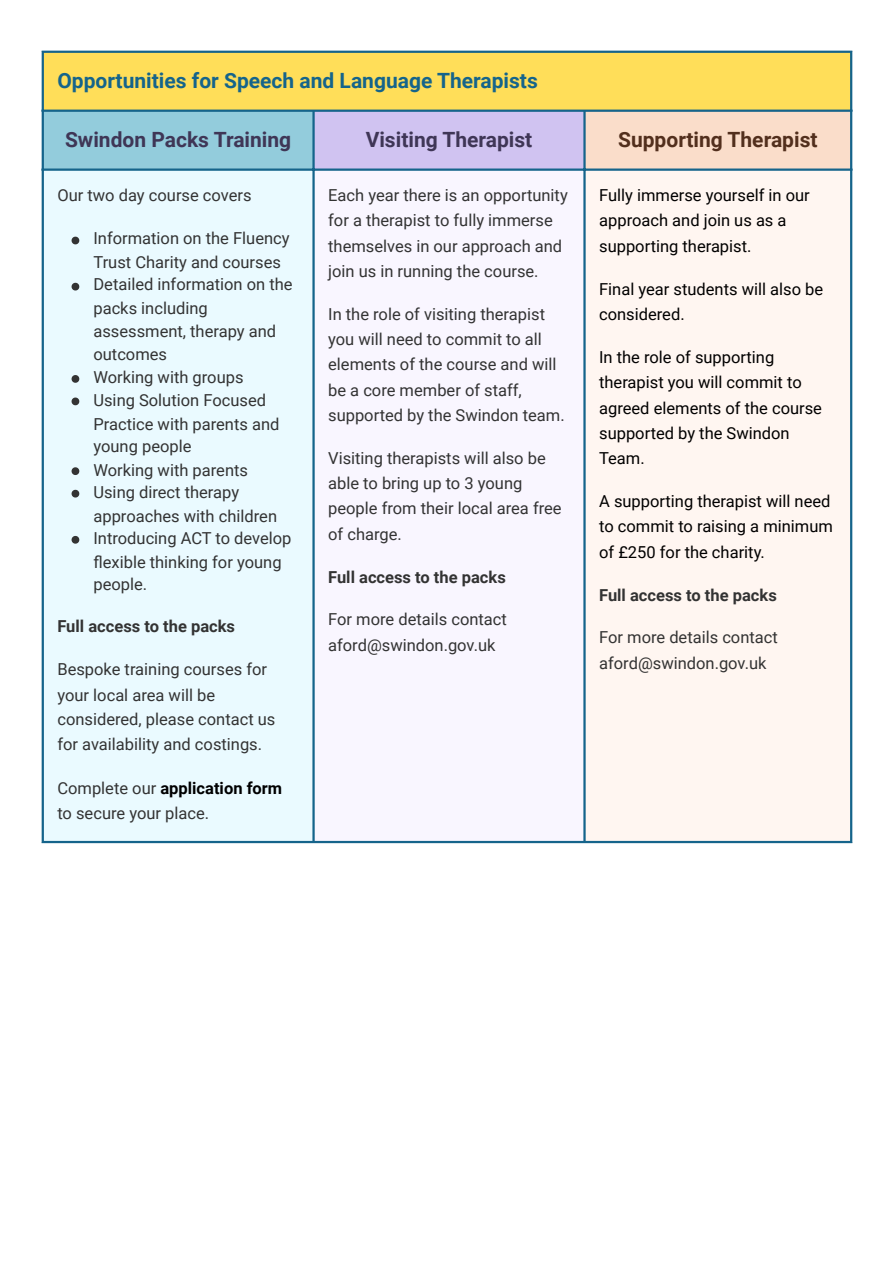
<style>
.page{position:relative;width:894px;height:1263px;background:#fff}
.page>*{position:absolute;margin:0;border:0;box-sizing:border-box;transform-origin:0 0}
.t1{font:700 21px "Roboto";color:#15648b}
.t2{font:700 21px "Roboto";color:#3f3656}
.t3{font:700 21px "Roboto";color:#522f1d}
.t4{font:16.5px/25.2px "Roboto";color:#333}
.t5{font:16.5px/25.3px "Roboto";color:#000}
.t6{font:700 16.5px "Roboto";color:#333}
.s1{font-weight:700;color:#000}
</style>
<div class="page">
<div style="left:42px;top:51px;width:809px;height:60px;background:#ffde59"></div>
<div style="left:42px;top:110px;width:272px;height:60px;background:#93ccdc"></div>
<div style="left:313px;top:110px;width:271px;height:60px;background:#d0c3f1"></div>
<div style="left:584px;top:110px;width:267px;height:60px;background:#faddca"></div>
<div style="left:42px;top:169px;width:272px;height:673px;background:#eafaff"></div>
<div style="left:313px;top:169px;width:271px;height:673px;background:#f9f6ff"></div>
<div style="left:584px;top:169px;width:267px;height:673px;background:linear-gradient(to right,#fff6f1,#fff6f1)"></div>
<svg style="left:72px;top:237px;width:7px;height:7px"></svg>
<svg style="left:72px;top:283px;width:7px;height:7px"></svg>
<svg style="left:72px;top:375px;width:7px;height:8px"></svg>
<svg style="left:72px;top:398px;width:7px;height:7px"></svg>
<svg style="left:72px;top:467px;width:7px;height:8px"></svg>
<svg style="left:72px;top:490px;width:7px;height:7px"></svg>
<svg style="left:72px;top:536px;width:7px;height:8px"></svg>
<hr style="left:42px;top:53px;width:2px;height:788px;background:#15648b">
<hr style="left:312px;top:112px;width:2px;height:729px;background:#15648b">
<hr style="left:583px;top:112px;width:2px;height:729px;background:#15648b">
<hr style="left:849px;top:53px;width:3px;height:788px;background:#15648b">
<hr style="left:42px;top:51px;width:810px;height:2px;background:#15648b">
<hr style="left:42px;top:110px;width:810px;height:2px;background:#15648b">
<hr style="left:42px;top:169px;width:810px;height:2px;background:#15648b">
<hr style="left:42px;top:841px;width:810px;height:2px;background:#15648b">
<p class="t1" style="left:57px;top:68px;width:482px">Opportunities for Speech and Language Therapists</p>
<p class="t2" style="left:65px;top:127px;width:228px">Swindon Packs Training</p>
<p class="t2" style="left:365px;top:127px;width:168px">Visiting Therapist</p>
<p class="t3" style="left:618px;top:127px;width:201px">Supporting Therapist</p>
<p class="t4" style="left:57px;top:183px;width:196px">Our two day course covers</p>
<p class="t5" style="left:599px;top:183px;width:212px">Fully immerse yourself in our approach and join us as a supporting therapist.</p>
<p class="t5" style="left:599px;top:276px;width:225px;line-height:25.8px">Final year students will also be considered.</p>
<p class="t5" style="left:599px;top:345px;width:224px">In the role of supporting therapist you will commit to agreed elements of the course supported by the Swindon<br>Team.</p>
<p class="t5" style="left:599px;top:489px;width:235px">A supporting therapist will need to commit to raising a minimum of £250 for the charity.</p>
<h1 class="t6" style="left:599px;top:585px;width:179px">Full access to the packs</h1>
<p class="t4" style="left:599px;top:625px;width:180px;line-height:25.8px">For more details contact aford@swindon.gov.uk</p>
<p class="t4" style="left:328px;top:183px;width:241px">Each year there is an opportunity for a therapist to fully immerse themselves in our approach and join us in running the course.</p>
<p class="t4" style="left:328px;top:302px;width:238px">In the role of visiting therapist you will need to commit to all elements of the course and will be a core member of staff, supported by the Swindon team.</p>
<p class="t4" style="left:328px;top:446px;width:235px">Visiting therapists will also be able to bring up to 3 young people from their local area free of charge.</p>
<h1 class="t6" style="left:328px;top:567px;width:179px">Full access to the packs</h1>
<p class="t4" style="left:328px;top:607px;width:180px;line-height:25.8px">For more details contact aford@swindon.gov.uk</p>
<p class="t4" style="left:93px;top:226px;width:198px;line-height:23.7px">Information on the Fluency<br>Trust Charity and courses</p>
<p class="t4" style="left:93px;top:273px;width:200px;line-height:23.2px">Detailed information on the packs including assessment, therapy and outcomes</p>
<p class="t4" style="left:93px;top:365px;width:151px">Working with groups</p>
<p class="t4" style="left:93px;top:389px;width:187px;line-height:23.1px">Using Solution Focused<br>Practice with parents and young people</p>
<p class="t4" style="left:93px;top:457px;width:156px">Working with parents</p>
<p class="t4" style="left:93px;top:481px;width:185px;line-height:23.7px">Using direct therapy approaches with children</p>
<p class="t4" style="left:93px;top:527px;width:199px;line-height:23.1px">Introducing ACT to develop flexible thinking for young people.</p>
<h1 class="t6" style="left:57px;top:617px;width:179px">Full access to the packs</h1>
<p class="t4" style="left:57px;top:657px;width:219px">Bespoke training courses for your local area will be considered, please contact us for availability and costings.</p>
<p class="t4" style="left:57px;top:776px;width:226px;line-height:24.8px">Complete our <span class="s1">application form </span>to secure your place.</p>
</div>
